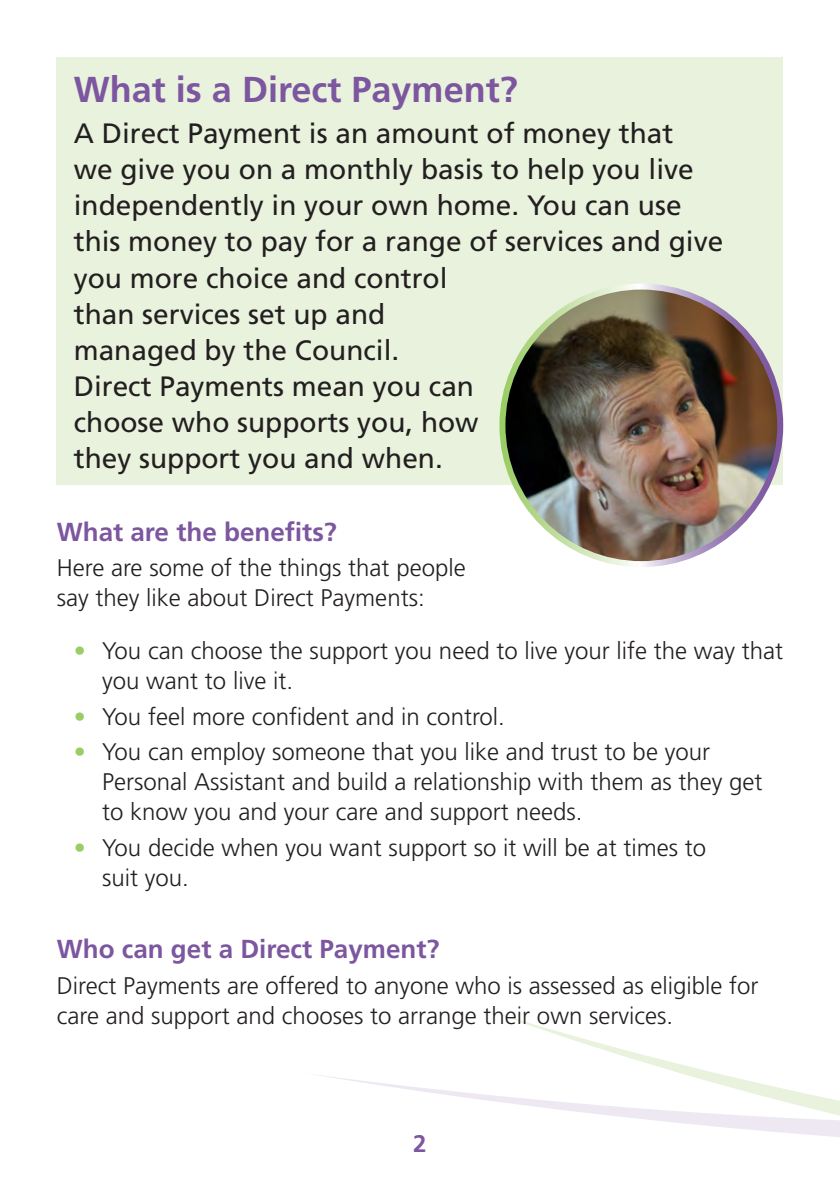
<style>
.page{position:relative;width:840px;height:1191px;background:#fff}
.page>*{position:absolute;margin:0;border:0;box-sizing:border-box;transform-origin:0 0}
.Intro_heading{font:700 36px "Frutiger";color:#7c569f}
.opening_para{font:28px/36px "Frutiger";color:#231f20}
.sub_heads{font:700 26px "Frutiger";color:#7c569f}
.Body_text{font:300 24px/30px "Frutiger";color:#231f20}
.t1{font:700 24px "Frutiger";color:#7c569f}
.s1{color:#99cd65}
</style>
<div class="page">
<svg style="left:491px;top:1011px;width:118px;height:35px"></svg>
<svg style="left:318px;top:1046px;width:521px;height:91px"></svg>
<div style="left:57px;top:57px;width:725px;height:427px;background:#e8f2dd"></div>
<img style="left:502px;top:286px;width:277px;height:278px;border-radius:139px">
<div style="left:499px;top:283px;width:283px;height:284px;border:6px solid #fff;border-radius:50%"></div>
<p class="Intro_heading" style="left:74px;top:68px;width:445px">What is a Direct Payment?</p>
<p class="opening_para" style="left:74px;top:115px;width:650px">A Direct Payment is an amount of money that<br>we give you on a monthly basis to help you live independently in your own home. You can use this money to pay for a range of services and give you more choice and control<br>than services set up and<br>managed by the Council.<br>Direct Payments mean you can<br>choose who supports you, how<br>they support you and when.</p>
<p class="sub_heads" style="left:57px;top:516px;width:281px">What are the benefits?</p>
<p class="Body_text" style="left:57px;top:553px;width:410px">Here are some of the things that people say they like about Direct Payments:</p>
<p class="Body_text" style="left:102px;top:635px;width:682px;text-indent:-28px"><span class="s1">•</span> You can choose the support you need to live your life the way that you want to live it.</p>
<p class="Body_text" style="left:74px;top:701px;width:432px"><span class="s1">•</span> You feel more confident and in control.</p>
<p class="Body_text" style="left:102px;top:737px;width:661px;text-indent:-28px"><span class="s1">•</span> You can employ someone that you like and trust to be your<br>Personal Assistant and build a relationship with them as they get to know you and your care and support needs.</p>
<p class="Body_text" style="left:102px;top:832px;width:605px;text-indent:-28px"><span class="s1">•</span> You decide when you want support so it will be at times to suit you.</p>
<p class="sub_heads" style="left:57px;top:934px;width:384px">Who can get a Direct Payment?</p>
<p class="Body_text" style="left:57px;top:970px;width:703px">Direct Payments are offered to anyone who is assessed as eligible for care and support and chooses to arrange their own services.</p>
<p class="t1" style="left:413px;top:1130px;width:15px">2</p>
</div>
